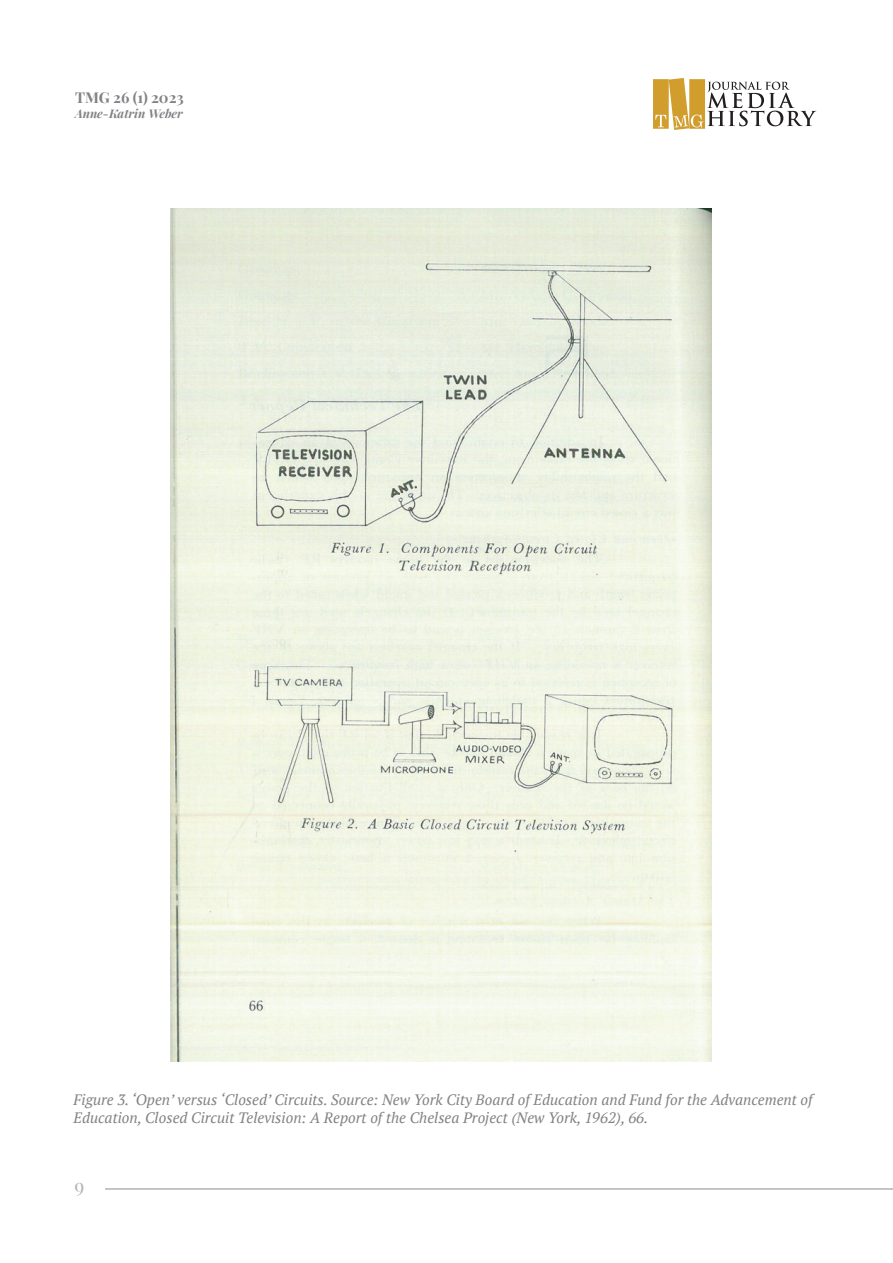
<style>
.page{position:relative;width:893px;height:1263px;background:#fff}
.page>*{position:absolute;margin:0;border:0;box-sizing:border-box;transform-origin:0 0}
.t1{font:19.5px "Playfair Display";color:#b2b3b7}
.Figure_title{font:italic 15px/18px "PT Serif";color:#808285}
.t2{font:700 15px "Playfair Display";color:#808285}
.t3{font:italic 700 12px "Playfair Display";color:#808285}
</style>
<div class="page">
<svg style="left:653px;top:78px;width:163px;height:52px"></svg>
<hr style="left:105px;top:1188px;width:788px;height:2px;background:#b2b3b7">
<img style="left:171px;top:209px;width:540px;height:852px">
<p class="t2" style="left:75px;top:86px;width:110px">TMG 26 (1) 2023</p>
<p class="t3" style="left:75px;top:104px;width:109px">Anne-Katrin Weber</p>
<p class="Figure_title" style="left:74px;top:1091px;width:741px">Figure 3. ‘Open’ versus ‘Closed’ Circuits. Source: New York City Board of Education and Fund for the Advancement of<br>Education, Closed Circuit Television: A Report of the Chelsea Project (New York, 1962), 66.</p>
<h1 class="t1" style="left:75px;top:1171px;width:11px">9</h1>
</div>
